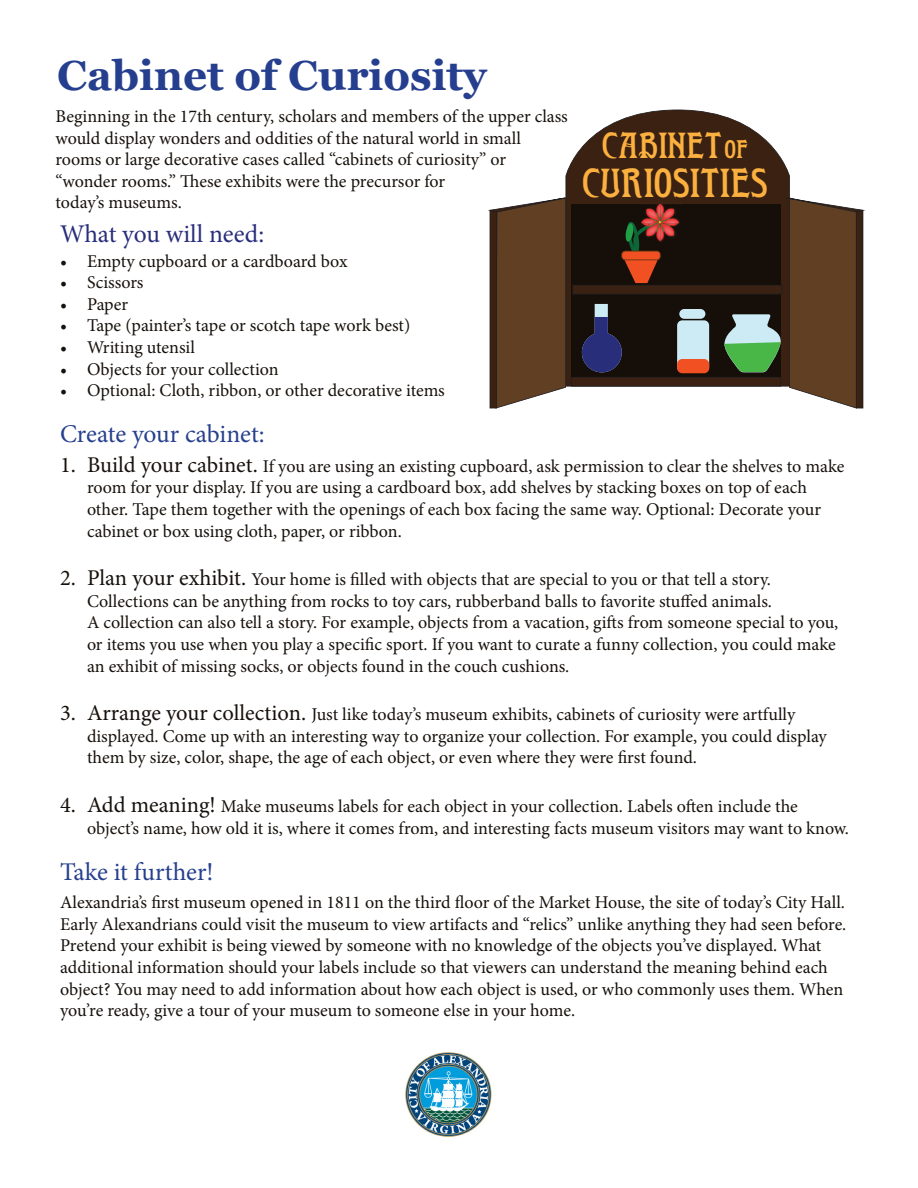
<style>
.page{position:relative;width:918px;height:1188px;background:#fff}
.page>*{position:absolute;margin:0;border:0;box-sizing:border-box;transform-origin:0 0}
.t1{font:700 42px "Georgia";color:#253f8e}
.t2{font:40.5px "WTR Roycroft";color:#fbb03f}
.t3{font:36.3px "WTR Roycroft";color:#fbb03f}
.t4{font:25.5px "Minion Pro";color:#27408e}
.t5{font:25.5px "Minion Pro";letter-spacing:-.005em;color:#292e7b}
.t6{font:18px/21.6px "Minion Pro";letter-spacing:-.005em;color:#17110c}
.s1{font-size:22.5px}
.s2{font-size:25.35px}
</style>
<div class="page">
<img style="left:405px;top:1052px;width:87px;height:85px">
<svg style="left:566px;top:110px;width:224px;height:87px;fill:#3a2111"></svg>
<svg style="left:488px;top:197px;width:377px;height:212px;background:#574638"></svg>
<img style="left:639px;top:221px;width:22px;height:14px">
<p class="t1" style="left:57px;top:48px;width:431px">Cabinet of Curiosity</p>
<p class="t6" style="left:56px;top:105px;width:514px">Beginning in the 17th century, scholars and members of the upper class would display wonders and oddities of the natural world in small rooms or large decorative cases called “cabinets of curiosity” or “wonder rooms.” These exhibits were the precursor for</p>
<p class="t6" style="left:56px;top:192px;width:128px">today’s museums.</p>
<p class="t5" style="left:60px;top:216px;width:206px">What you will need:</p>
<p class="t6" style="left:60px;top:250px;width:289px">• Empty cupboard or a cardboard box</p>
<p class="t6" style="left:60px;top:272px;width:85px">• Scissors</p>
<p class="t6" style="left:60px;top:293px;width:70px">• Paper</p>
<p class="t6" style="left:60px;top:315px;width:352px">• Tape (painter’s tape or scotch tape work best)</p>
<p class="t6" style="left:60px;top:337px;width:137px">• Writing utensil</p>
<p class="t6" style="left:60px;top:358px;width:220px">• Objects for your collection</p>
<p class="t6" style="left:60px;top:380px;width:386px">• Optional: Cloth, ribbon, or other decorative items</p>
<p class="t4" style="left:60px;top:417px;width:206px">Create your cabinet:</p>
<p class="t6" style="left:87px;top:455px;width:759px;text-indent:-27px"><span class="s1">1. Build your cabinet.</span> If you are using an existing cupboard, ask permission to clear the shelves to make room for your display. If you are using a cardboard box, add shelves by stacking boxes on top of each other. Tape them together with the openings of each box facing the same way. Optional: Decorate your cabinet or box using cloth, paper, or ribbon.</p>
<p class="t6" style="left:87px;top:569px;width:753px;text-indent:-27px"><span class="s1">2. Plan your exhibit.</span> Your home is filled with objects that are special to you or that tell a story.<br>Collections can be anything from rocks to toy cars, rubberband balls to favorite stuffed animals.<br>A collection can also tell a story. For example, objects from a vacation, gifts from someone special to you, or items you use when you play a specific sport. If you want to curate a funny collection, you could make an exhibit of missing socks, or objects found in the couch cushions.</p>
<p class="t6" style="left:87px;top:704px;width:741px;text-indent:-27px"><span class="s1">3. Arrange your collection.</span> Just like today’s museum exhibits, cabinets of curiosity were artfully displayed. Come up with an interesting way to organize your collection. For example, you could display them by size, color, shape, the age of each object, or even where they were first found.</p>
<p class="t6" style="left:87px;top:795px;width:764px;text-indent:-27px"><span class="s1">4. Add meaning!</span> Make museums labels for each object in your collection. Labels often include the object’s name, how old it is, where it comes from, and interesting facts museum visitors may want to know.</p>
<p class="t4" style="left:60px;top:854px;width:155px">Take it further!</p>
<p class="t6" style="left:60px;top:892px;width:788px">Alexandria’s first museum opened in 1811 on the third floor of the Market House, the site of today’s City Hall.<br>Early Alexandrians could visit the museum to view artifacts and “relics” unlike anything they had seen before.<br>Pretend your exhibit is being viewed by someone with no knowledge of the objects you’ve displayed. What additional information should your labels include so that viewers can understand the meaning behind each object? You may need to add information about how each object is used, or who commonly uses them. When you’re ready, give a tour of your museum to someone else in your home.</p>
<h3 class="t3" style="left:602px;top:132px;width:147px">CABINET<span class="s2">OF</span></h3>
<h2 class="t2" style="left:582px;top:168px;width:187px">CURIOSITIES</h2>
</div>
